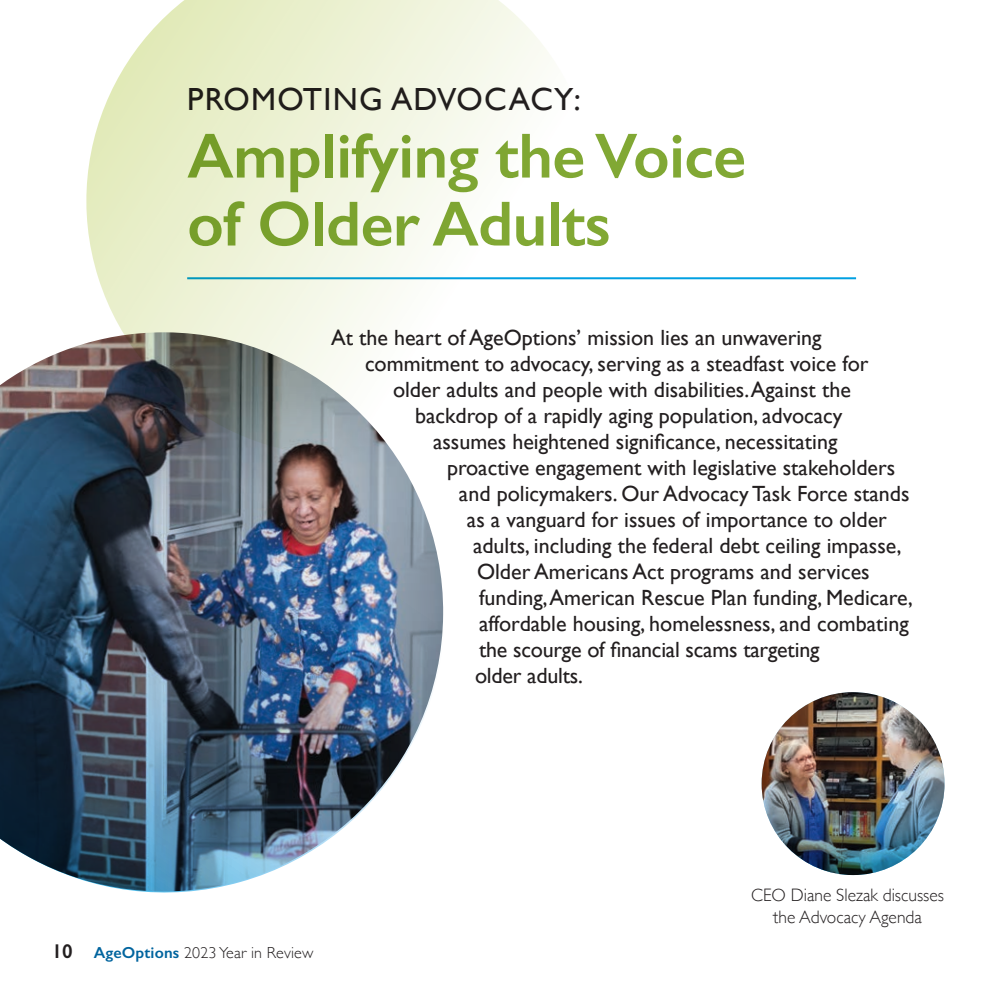
<style>
.page{position:relative;width:1008px;height:1008px;background:#fff}
.page>*{position:absolute;margin:0;border:0;box-sizing:border-box;transform-origin:0 0}
.Story_Title{font:600 64px/68px "Gill Sans";letter-spacing:-.01em;color:#81a834}
.Story_Kicker{font:32px "Gill Sans";letter-spacing:.04em;color:#231f20}
.text{font:22px "Gill Sans";color:#231f20}
.t1{font:600 20px "Gill Sans";color:#231f20}
.Number_Stat{font:300 18px/22px "Gill Sans";color:#231f20;text-align:center}
.t2{font:300 16px "Gill Sans";letter-spacing:.01em;color:#231f20}
.s1{font-weight:600;color:#00649e}
</style>
<div class="page">
<img style="left:0;top:354px;width:444px;height:539px">
<hr style="left:187px;top:277px;width:669px;height:2px;background:#00a0e2">
<svg style="left:56px;top:0;width:571px;height:486px"></svg>
<img style="left:762px;top:692px;width:183px;height:183px;border-radius:50%">
<p class="Story_Kicker" style="left:187px;top:80px;width:395px">PROMOTING ADVOCACY:</p>
<p class="Story_Title" style="left:187px;top:121px;width:561px">Amplifying the Voice of Older Adults</p>
<p class="text" style="left:331px;top:324px;width:492px">At the heart of AgeOptions’ mission lies an unwavering</p>
<p class="text" style="left:365px;top:350px;width:505px">commitment to advocacy, serving as a steadfast voice for</p>
<p class="text" style="left:393px;top:376px;width:459px">older adults and people with disabilities. Against the</p>
<p class="text" style="left:415px;top:402px;width:429px">backdrop of a rapidly aging population, advocacy</p>
<p class="text" style="left:433px;top:428px;width:406px">assumes heightened significance, necessitating</p>
<p class="text" style="left:447px;top:454px;width:450px">proactive engagement with legislative stakeholders</p>
<p class="text" style="left:459px;top:480px;width:452px">and policymakers. Our Advocacy Task Force stands</p>
<p class="text" style="left:467px;top:506px;width:421px">as a vanguard for issues of importance to older</p>
<p class="text" style="left:473px;top:532px;width:430px">adults, including the federal debt ceiling impasse,</p>
<p class="text" style="left:477px;top:558px;width:394px">Older Americans Act programs and services</p>
<p class="text" style="left:479px;top:584px;width:435px">funding, American Rescue Plan funding, Medicare,</p>
<p class="text" style="left:479px;top:610px;width:431px">affordable housing, homelessness, and combating</p>
<p class="text" style="left:479px;top:636px;width:342px">the scourge of financial scams targeting</p>
<p class="text" style="left:475px;top:662px;width:109px">older adults.</p>
<p class="t1" style="left:52px;top:939px;width:23px">10</p>
<p class="t2" style="left:94px;top:940px;width:221px"><span class="s1">AgeOptions</span> 2023 Year in Review</p>
<p class="Number_Stat" style="left:751px;top:883px;width:194px">CEO Diane Slezak discusses the Advocacy Agenda</p>
</div>
